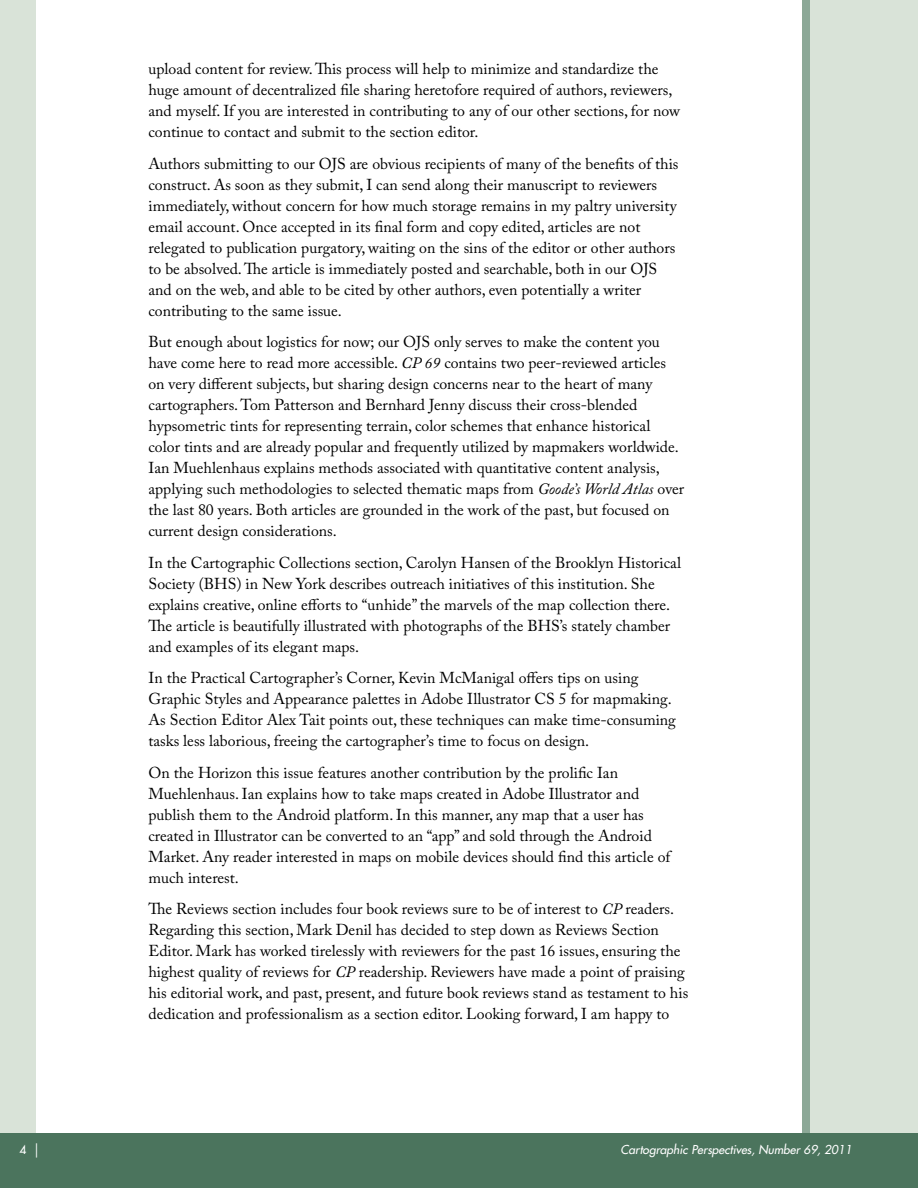
<style>
.page{position:relative;width:918px;height:1188px;background:#fff}
.page>*{position:absolute;margin:0;border:0;box-sizing:border-box;transform-origin:0 0}
.t1{font:15.75px/21px "Adobe Caslon Pro";color:#000}
.t2{font:italic 500 12px "Futura Std";color:#fff}
.t3{font:500 12px "Futura Std";color:#fff}
.s1{font-style:italic}
</style>
<div class="page">
<div style="left:0;top:0;width:918px;height:1154px;background:#d9e3d8"></div>
<div style="left:37px;top:0;width:765px;height:1156px;background:#fff"></div>
<div style="left:0;top:1133px;width:918px;height:55px;background:#4b745d"></div>
<p class="t1" style="left:148px;top:58px;width:533px">upload content for review. This process will help to minimize and standardize the huge amount of decentralized file sharing heretofore required of authors, reviewers, and myself. If you are interested in contributing to any of our other sections, for now continue to contact and submit to the section editor.</p>
<p class="t1" style="left:148px;top:153px;width:532px">Authors submitting to our OJS are obvious recipients of many of the benefits of this construct. As soon as they submit, I can send along their manuscript to reviewers immediately, without concern for how much storage remains in my paltry university email account. Once accepted in its final form and copy edited, articles are not relegated to publication purgatory, waiting on the sins of the editor or other authors to be absolved. The article is immediately posted and searchable, both in our OJS and on the web, and able to be cited by other authors, even potentially a writer contributing to the same issue.</p>
<p class="t1" style="left:148px;top:331px;width:537px">But enough about logistics for now; our OJS only serves to make the content you have come here to read more accessible. <span class="s1">CP 69</span> contains two peer-reviewed articles on very different subjects, but sharing design concerns near to the heart of many cartographers. Tom Patterson and Bernhard Jenny discuss their cross-blended hypsometric tints for representing terrain, color schemes that enhance historical color tints and are already popular and frequently utilized by mapmakers worldwide.<br>Ian Muehlenhaus explains methods associated with quantitative content analysis, applying such methodologies to selected thematic maps from <span class="s1">Goode’s World Atlas</span> over the last 80 years. Both articles are grounded in the work of the past, but focused on current design considerations.</p>
<p class="t1" style="left:148px;top:552px;width:534px">In the Cartographic Collections section, Carolyn Hansen of the Brooklyn Historical Society (BHS) in New York describes outreach initiatives of this institution. She explains creative, online efforts to “unhide” the marvels of the map collection there.<br>The article is beautifully illustrated with photographs of the BHS’s stately chamber and examples of its elegant maps.</p>
<p class="t1" style="left:148px;top:667px;width:529px">In the Practical Cartographer’s Corner, Kevin McManigal offers tips on using Graphic Styles and Appearance palettes in Adobe Illustrator CS 5 for mapmaking.<br>As Section Editor Alex Tait points out, these techniques can make time-consuming tasks less laborious, freeing the cartographer’s time to focus on design.</p>
<p class="t1" style="left:148px;top:762px;width:523px">On the Horizon this issue features another contribution by the prolific Ian Muehlenhaus. Ian explains how to take maps created in Adobe Illustrator and publish them to the Android platform. In this manner, any map that a user has created in Illustrator can be converted to an “app” and sold through the Android Market. Any reader interested in maps on mobile devices should find this article of much interest.</p>
<p class="t1" style="left:148px;top:898px;width:541px">The Reviews section includes four book reviews sure to be of interest to <span class="s1">CP</span> readers.<br>Regarding this section, Mark Denil has decided to step down as Reviews Section Editor. Mark has worked tirelessly with reviewers for the past 16 issues, ensuring the highest quality of reviews for <span class="s1">CP</span> readership. Reviewers have made a point of praising his editorial work, and past, present, and future book reviews stand as testament to his dedication and professionalism as a section editor. Looking forward, I am happy to</p>
<p class="t3" style="left:20px;top:1142px;width:20px">4 <span class="s1">|</span></p>
<p class="t2" style="left:621px;top:1142px;width:233px">Cartographic Perspectives, Number 69, 2011</p>
</div>
